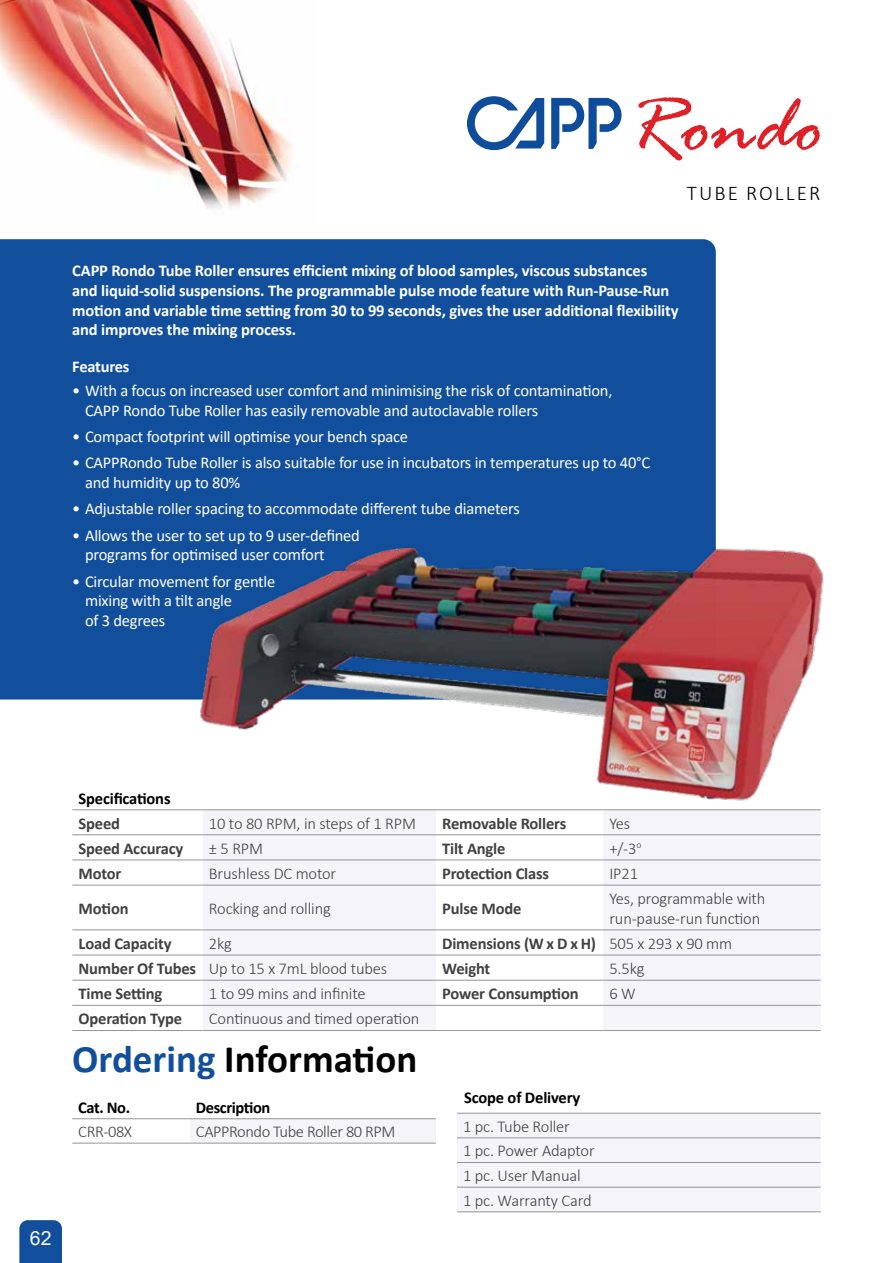
<style>
.page{position:relative;width:893px;height:1263px;background:#fff}
.page>*{position:absolute;margin:0;border:0;box-sizing:border-box;transform-origin:0 0}
.t1{font:italic 84.3px "Rage";color:#df2027}
.t2{font:700 39px "Calibri";color:#000}
.t3{font:300 21px "Calibri";letter-spacing:.1em;color:#000}
.t4{font:19.5px "Arial";color:#fff}
.t5{font:16.5px/19.8px "Calibri";letter-spacing:-.015em;color:#fff}
.t6{font:300 16.5px/24.6px "Calibri";letter-spacing:-.01em;color:#414042}
.t7{font:700 16.5px/19.8px "Calibri";letter-spacing:-.01em;color:#fff}
.t8{font:700 16.5px "Calibri";letter-spacing:-.01em;color:#414042}
.t9{font:700 16.5px "Calibri";letter-spacing:-.01em;color:#000}
.s1{font-weight:300}
.s2{font-weight:700}
.s3{color:#114e9c}
</style>
<div class="page">
<div style="left:0;top:239px;width:716px;height:460px;background:#114e9c"></div>
<img style="left:0;top:0;width:292px;height:209px">
<svg style="left:72px;top:810px;width:131px;height:195px"></svg>
<svg style="left:203px;top:814px;width:618px;height:216px;fill:#f4f4f9"></svg>
<hr style="left:72px;top:809px;width:131px;height:1px;background:#939598">
<hr style="left:72px;top:834px;width:131px;height:1px;background:#939598">
<hr style="left:203px;top:834px;width:233px;height:1px;background:#939598">
<hr style="left:436px;top:834px;width:167px;height:1px;background:#939598">
<hr style="left:603px;top:834px;width:218px;height:1px;background:#939598">
<hr style="left:72px;top:860px;width:131px;height:1px;background:#939598">
<hr style="left:203px;top:860px;width:233px;height:1px;background:#939598">
<hr style="left:436px;top:860px;width:167px;height:1px;background:#939598">
<hr style="left:603px;top:860px;width:218px;height:1px;background:#939598">
<hr style="left:72px;top:885px;width:131px;height:1px;background:#939598">
<hr style="left:203px;top:885px;width:233px;height:1px;background:#939598">
<hr style="left:436px;top:885px;width:167px;height:1px;background:#939598">
<hr style="left:603px;top:885px;width:218px;height:1px;background:#939598">
<hr style="left:72px;top:930px;width:131px;height:1px;background:#939598">
<hr style="left:203px;top:930px;width:233px;height:1px;background:#939598">
<hr style="left:436px;top:930px;width:167px;height:1px;background:#939598">
<hr style="left:603px;top:930px;width:218px;height:1px;background:#939598">
<hr style="left:72px;top:955px;width:131px;height:1px;background:#939598">
<hr style="left:203px;top:955px;width:233px;height:1px;background:#939598">
<hr style="left:72px;top:980px;width:131px;height:1px;background:#939598">
<hr style="left:203px;top:980px;width:233px;height:1px;background:#939598">
<hr style="left:72px;top:1005px;width:131px;height:1px;background:#939598">
<hr style="left:203px;top:1005px;width:233px;height:1px;background:#939598">
<hr style="left:72px;top:1030px;width:131px;height:1px;background:#939598">
<hr style="left:203px;top:1030px;width:233px;height:1px;background:#939598">
<hr style="left:436px;top:955px;width:167px;height:1px;background:#939598">
<hr style="left:603px;top:955px;width:218px;height:1px;background:#939598">
<hr style="left:436px;top:980px;width:167px;height:1px;background:#939598">
<hr style="left:603px;top:980px;width:218px;height:1px;background:#939598">
<hr style="left:436px;top:1005px;width:167px;height:1px;background:#939598">
<hr style="left:603px;top:1005px;width:218px;height:1px;background:#939598">
<hr style="left:436px;top:1030px;width:167px;height:1px;background:#939598">
<hr style="left:603px;top:1030px;width:218px;height:1px;background:#939598">
<svg style="left:72px;top:1119px;width:118px;height:24px"></svg>
<div style="left:190px;top:1119px;width:246px;height:24px;background:#f4f4f9"></div>
<hr style="left:72px;top:1118px;width:118px;height:1px;background:#939598">
<hr style="left:72px;top:1143px;width:118px;height:1px;background:#939598">
<hr style="left:190px;top:1118px;width:246px;height:1px;background:#939598">
<hr style="left:190px;top:1143px;width:246px;height:1px;background:#939598">
<img style="left:148px;top:528px;width:676px;height:286px">
<svg style="left:467px;top:96px;width:77px;height:54px"></svg>
<svg style="left:551px;top:98px;width:71px;height:51px"></svg>
<div style="left:457px;top:1114px;width:364px;height:97px;background:#f4f4f9"></div>
<hr style="left:457px;top:1137px;width:364px;height:1px;background:#939598">
<hr style="left:457px;top:1162px;width:364px;height:1px;background:#939598">
<hr style="left:457px;top:1187px;width:364px;height:1px;background:#939598">
<hr style="left:457px;top:1211px;width:364px;height:1px;background:#939598">
<hr style="left:457px;top:1113px;width:364px;height:1px;background:#939598">
<div style="left:19px;top:1220px;width:43px;height:43px;background:#114e9c"></div>
<h1 class="t1" style="left:625px;top:81px;width:201px">Rondo</h1>
<p class="t3" style="left:687px;top:180px;width:135px">TUBE ROLLER</p>
<p class="t7" style="left:72px;top:260px;width:608px">CAPP Rondo Tube Roller ensures efficient mixing of blood samples, viscous substances<br>and liquid-solid suspensions. The programmable pulse mode feature with Run-Pause-Run motion and variable time setting from 30 to 99 seconds, gives the user additional flexibility and improves the mixing process.</p>
<p class="t7" style="left:72px;top:356px;width:59px">Features</p>
<p class="t5" style="left:85px;top:380px;width:529px;text-indent:-13px">• With a focus on increased user comfort and minimising the risk of contamination,<br>CAPP Rondo Tube Roller has easily removable and autoclavable rollers</p>
<p class="t5" style="left:72px;top:426px;width:337px">• Compact footprint will optimise your bench space</p>
<p class="t5" style="left:85px;top:453px;width:567px;text-indent:-13px">• CAPPRondo Tube Roller is also suitable for use in incubators in temperatures up to 40°C and humidity up to 80%</p>
<p class="t5" style="left:72px;top:499px;width:449px">• Adjustable roller spacing to accommodate different tube diameters</p>
<p class="t5" style="left:85px;top:525px;width:276px;text-indent:-13px">• Allows the user to set up to 9 user-defined programs for optimised user comfort</p>
<p class="t5" style="left:85px;top:571px;width:192px;text-indent:-13px">• Circular movement for gentle mixing with a tilt angle<br>of 3 degrees</p>
<p class="t4" style="left:30px;top:1224px;width:23px">62</p>
<p class="t9" style="left:79px;top:786px;width:94px">Specifications</p>
<p class="t8" style="left:79px;top:811px;width:43px">Speed</p>
<p class="t6" style="left:209px;top:810px;width:209px">10 to 80 RPM, in steps of 1 RPM</p>
<p class="t8" style="left:442px;top:811px;width:126px">Removable Rollers</p>
<p class="t6" style="left:609px;top:810px;width:22px">Yes</p>
<p class="t8" style="left:79px;top:836px;width:106px">Speed Accuracy</p>
<p class="t6" style="left:209px;top:836px;width:56px">± 5 RPM</p>
<p class="t8" style="left:442px;top:836px;width:65px">Tilt Angle</p>
<p class="t6" style="left:609px;top:836px;width:33px">+/-3<sup>o</sup></p>
<p class="t8" style="left:79px;top:861px;width:44px">Motor</p>
<p class="t6" style="left:209px;top:861px;width:129px">Brushless DC motor</p>
<p class="t8" style="left:442px;top:861px;width:108px">Protection Class</p>
<p class="t6" style="left:609px;top:861px;width:30px">IP21</p>
<p class="t8" style="left:79px;top:896px;width:52px">Motion</p>
<p class="t6" style="left:209px;top:896px;width:123px">Rocking and rolling</p>
<p class="t8" style="left:442px;top:896px;width:81px">Pulse Mode</p>
<p class="t6" style="left:609px;top:888px;width:158px;line-height:19.8px">Yes, programmable with run-pause-run function</p>
<p class="t8" style="left:79px;top:931px;width:95px">Load Capacity</p>
<p class="t6" style="left:209px;top:931px;width:25px">2kg</p>
<p class="t8" style="left:442px;top:931px;width:292px">Dimensions (W x D x H) <span class="s1">505 x 293 x 90 mm</span></p>
<p class="t6" style="left:79px;top:956px;width:310px"><span class="s2">Number Of Tubes</span> Up to 15 x 7mL blood tubes</p>
<p class="t8" style="left:442px;top:957px;width:50px">Weight</p>
<p class="t6" style="left:609px;top:956px;width:37px">5.5kg</p>
<p class="t8" style="left:79px;top:982px;width:85px">Time Setting</p>
<p class="t6" style="left:209px;top:981px;width:158px">1 to 99 mins and infinite</p>
<p class="t8" style="left:442px;top:982px;width:138px">Power Consumption</p>
<p class="t6" style="left:609px;top:981px;width:28px">6 W</p>
<p class="t8" style="left:79px;top:1007px;width:105px">Operation Type</p>
<p class="t6" style="left:209px;top:1006px;width:212px">Continuous and timed operation</p>
<h2 class="t2" style="left:72px;top:1032px;width:347px"><span class="s3">Ordering</span> Information</h2>
<p class="t9" style="left:78px;top:1095px;width:53px">Cat. No.</p>
<p class="t9" style="left:196px;top:1095px;width:76px">Description</p>
<p class="t6" style="left:78px;top:1119px;width:55px">CRR-08X</p>
<p class="t6" style="left:196px;top:1119px;width:201px">CAPPRondo Tube Roller 80 RPM</p>
<p class="t9" style="left:464px;top:1085px;width:118px">Scope of Delivery</p>
<p class="t6" style="left:463px;top:1113px;width:133px">1 pc. Tube Roller<br>1 pc. Power Adaptor<br>1 pc. User Manual<br>1 pc. Warranty Card</p>
</div>
